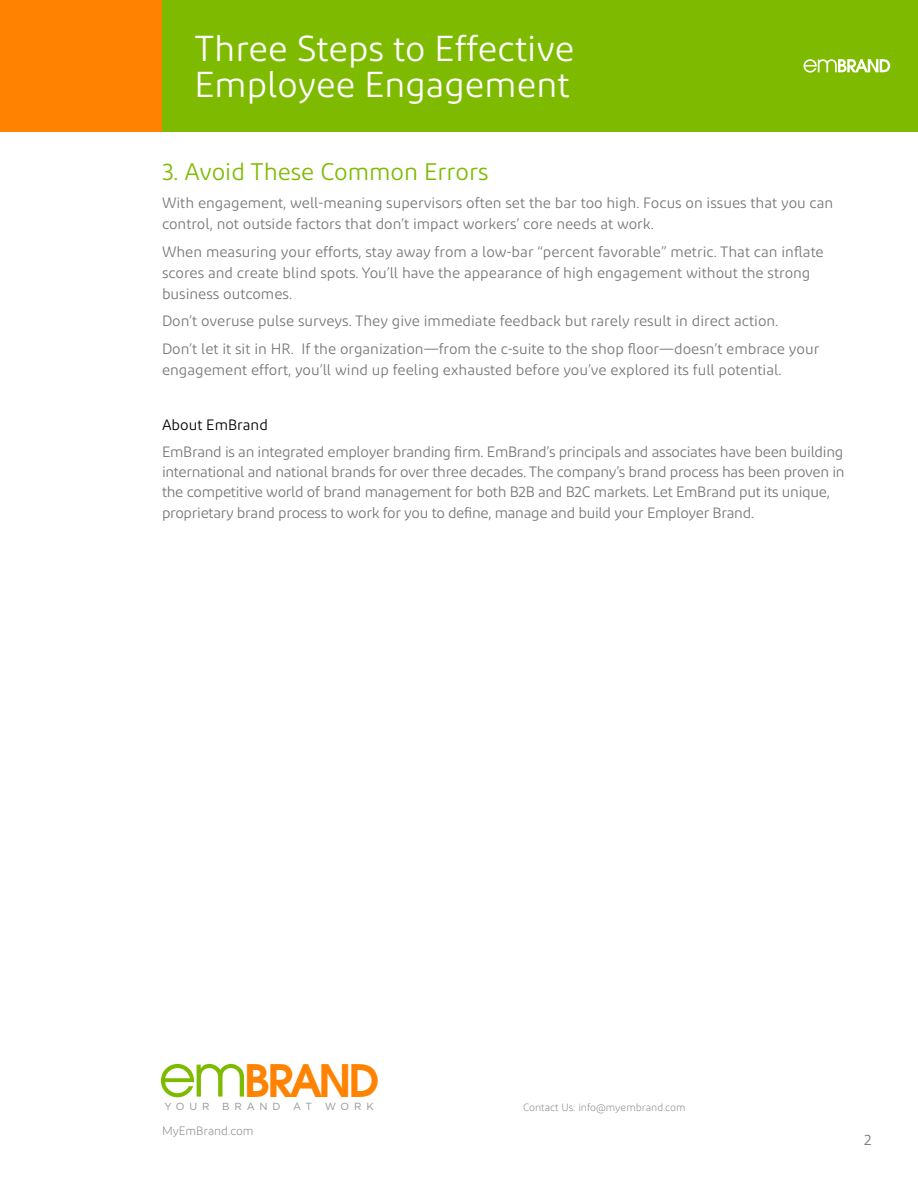
<style>
.page{position:relative;width:918px;height:1188px;background:#fff}
.page>*{position:absolute;margin:0;border:0;box-sizing:border-box;transform-origin:0 0}
.t1{font:58.35px "Avant Garde";color:#7ebb00}
.t2{font:600 44.55px "Avant Garde";letter-spacing:-.075em;color:#ff8300}
.t3{font:36px/36px "Diodrum";color:#fff}
.t4{font:24px "Diodrum";color:#7ebb00}
.t5{font:15px/21px "Diodrum";color:#76777b}
.t6{font:15px/20.2px "Diodrum";letter-spacing:-.02em;color:#76777b}
.t7{font:15px "Diodrum";color:#000}
.t8{font:300 12px "Diodrum";color:#76777b}
.t9{font:300 10.5px "Diodrum";color:#76777b}
.t10{font:10.2px "Gotham";letter-spacing:.47em;color:#919498}
</style>
<div class="page">
<div style="left:162px;top:0;width:756px;height:132px;background:#7ebb00"></div>
<div style="left:0;top:0;width:162px;height:132px;background:#ff8300"></div>
<svg style="left:804px;top:59px;width:86px;height:14px"></svg>
<h3 class="t3" style="left:194px;top:30px;width:382px">Three Steps to Effective<br>Employee Engagement</h3>
<h3 class="t4" style="left:162px;top:157px;width:328px">3. Avoid These Common Errors</h3>
<p class="t5" style="left:162px;top:192px;width:673px">With engagement, well-meaning supervisors often set the bar too high. Focus on issues that you can control, not outside factors that don’t impact workers’ core needs at work.</p>
<p class="t5" style="left:162px;top:241px;width:663px">When measuring your efforts, stay away from a low-bar “percent favorable” metric. That can inflate scores and create blind spots. You’ll have the appearance of high engagement without the strong business outcomes.</p>
<p class="t5" style="left:162px;top:307px;width:659px;line-height:27.8px">Don’t overuse pulse surveys. They give immediate feedback but rarely result in direct action.<br>Don’t let it sit in HR. If the organization—from the c-suite to the shop floor—doesn’t embrace your</p>
<p class="t5" style="left:162px;top:359px;width:621px">engagement effort, you’ll wind up feeling exhausted before you’ve explored its full potential.</p>
<p class="t7" style="left:162px;top:415px;width:107px">About EmBrand</p>
<p class="t6" style="left:162px;top:441px;width:684px">EmBrand is an integrated employer branding firm. EmBrand’s principals and associates have been building international and national brands for over three decades. The company’s brand process has been proven in the competitive world of brand management for both B2B and B2C markets. Let EmBrand put its unique, proprietary brand process to work for you to define, manage and build your Employer Brand.</p>
<h2 class="t2" style="left:244px;top:1051px;width:137px">BRAND</h2>
<p class="t10" style="left:293px;top:1101px;width:82px">AT WORK</p>
<p class="t8" style="left:162px;top:1123px;width:93px">MyEmBrand.com</p>
<h1 class="t1" style="left:158px;top:1039px;width:91px">em</h1>
<p class="t10" style="left:164px;top:1101px;width:118px">YOUR BRAND</p>
<p class="t9" style="left:523px;top:1101px;width:164px">Contact Us: info@myembrand.com</p>
<p class="t5" style="left:864px;top:1129px;width:9px">2</p>
</div>
